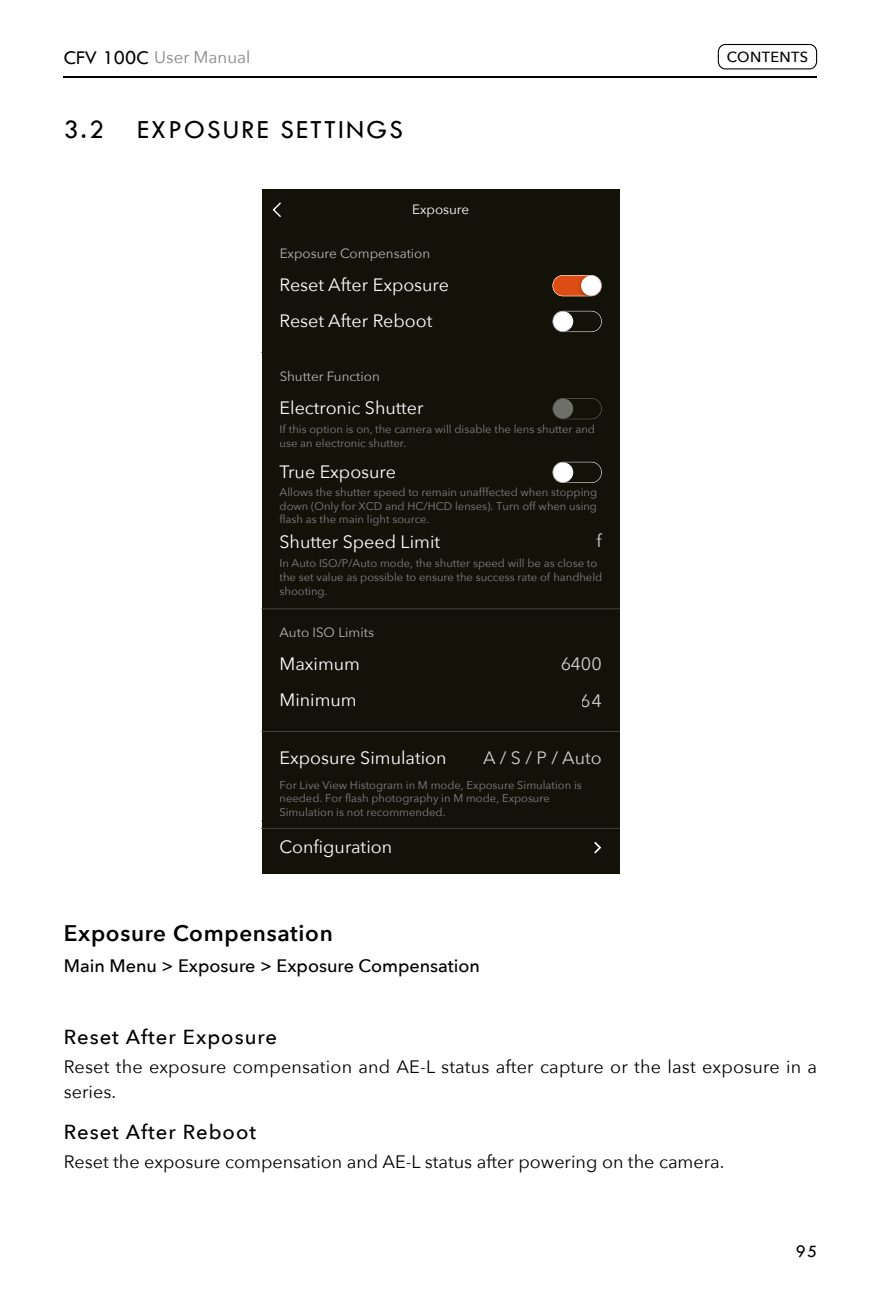
<style>
.page{position:relative;width:881px;height:1308px;background:#fff}
.page>*{position:absolute;margin:0;border:0;box-sizing:border-box;transform-origin:0 0}
.t1{font:27px "Tw Cen";letter-spacing:.08em;color:#000}
.t2{font:600 22.5px "Avenir Next";letter-spacing:.03em;color:#000}
.t3{font:500 20.25px "Avenir Next";letter-spacing:.05em;color:#000}
.t4{font:18px/24.8px "Avenir Next";color:#000}
.t5{font:500 18px "Avenir Next";color:#000}
.t6{font:18px "Tw Cen";color:#000}
.t7{font:17.78px/35.8px "Avenir Next";color:#fff}
.t8{font:16.88px "Avenir Next";color:#878787}
.t9{font:500 14.62px "Avenir Next";letter-spacing:.025em;color:#000}
.t10{font:13.5px "Avenir Next";color:#fff}
.t11{font:11.25px/13.5px "Avenir Next";color:#838083}
.s1{font-family:"Tw Cen";font-size:20.25px;color:#000}
</style>
<div class="page">
<hr style="left:64px;top:77px;width:752px;height:1px;background:#000">
<div style="left:717px;top:44px;width:99px;height:25px;border:1px solid #000;border-radius:7px"></div>
<div style="left:261px;top:189px;width:358px;height:41px;background:#121209"></div>
<svg style="left:272px;top:202px;width:9px;height:15px"></svg>
<div style="left:261px;top:230px;width:358px;height:123px;background:#121209"></div>
<svg style="left:552px;top:275px;width:25px;height:21px"></svg>
<img style="left:577px;top:275px;width:25px;height:22px">
<div style="left:580px;top:276px;width:21px;height:20px;background:#fff;border-radius:10px"></div>
<svg style="left:577px;top:311px;width:24px;height:21px"></svg>
<img style="left:552px;top:310px;width:25px;height:23px">
<div style="left:553px;top:311px;width:20px;height:20px;background:#fff;border-radius:10px"></div>
<hr style="left:262px;top:352px;width:357px;height:1px;background:#474242">
<div style="left:261px;top:761px;width:358px;height:53px;background:#121209"></div>
<div style="left:261px;top:740px;width:358px;height:36px;background:#121209"></div>
<div style="left:261px;top:609px;width:358px;height:134px;background:#121209"></div>
<hr style="left:262px;top:731px;width:357px;height:1px;background:#474242">
<div style="left:261px;top:785px;width:358px;height:89px;background:#121209"></div>
<hr style="left:261px;top:828px;width:358px;height:1px;background:#474242">
<svg style="left:594px;top:841px;width:8px;height:13px"></svg>
<div style="left:261px;top:353px;width:358px;height:256px;background:#121209"></div>
<div style="left:552px;top:398px;width:49px;height:21px;border:1px solid #fff;border-radius:11px"></div>
<img style="left:552px;top:398px;width:25px;height:22px">
<svg style="left:553px;top:398px;width:20px;height:21px"></svg>
<svg style="left:577px;top:462px;width:24px;height:21px"></svg>
<img style="left:552px;top:461px;width:25px;height:22px">
<div style="left:553px;top:462px;width:20px;height:20px;background:#fff;border-radius:10px"></div>
<hr style="left:262px;top:608px;width:357px;height:1px;background:#474242">
<h3 class="t8" style="left:64px;top:43px;width:188px"><span class="s1">CFV 100C</span> User Manual</h3>
<h3 class="t9" style="left:726px;top:45px;width:83px">CONTENTS</h3>
<h1 class="t1" style="left:64px;top:113px;width:340px">3.2 EXPOSURE SETTINGS</h1>
<p class="t10" style="left:412px;top:198px;width:59px">Exposure</p>
<p class="t10" style="left:279px;top:242px;width:152px">Exposure Compensation</p>
<h3 class="t7" style="left:279px;top:266px;width:171px">Reset After Exposure<br>Reset After Reboot</h3>
<p class="t10" style="left:279px;top:364px;width:102px">Shutter Function</p>
<h3 class="t7" style="left:279px;top:389px;width:145px">Electronic Shutter</h3>
<p class="t11" style="left:279px;top:421px;width:317px">If this option is on, the camera will disable the lens shutter and use an electronic shutter.</p>
<h3 class="t7" style="left:279px;top:453px;width:118px">True Exposure</h3>
<p class="t11" style="left:279px;top:485px;width:319px;text-align:justify">Allows the shutter speed to remain unafffected when stopping down (Only for XCD and HC/HCD lenses). Turn off when using flash as the main light source.</p>
<h3 class="t7" style="left:279px;top:523px;width:162px">Shutter Speed Limit</h3>
<h3 class="t7" style="left:596px;top:522px;width:7px">f</h3>
<p class="t11" style="left:279px;top:555px;width:324px">In Auto ISO/P/Auto mode, the shutter speed will be as close to the set value as possible to ensure the success rate of handheld shooting.</p>
<p class="t10" style="left:279px;top:620px;width:96px">Auto ISO Limits</p>
<h3 class="t7" style="left:279px;top:645px;width:82px">Maximum</h3>
<h3 class="t7" style="left:560px;top:645px;width:43px">6400</h3>
<h3 class="t7" style="left:279px;top:681px;width:79px">Minimum</h3>
<h3 class="t7" style="left:580px;top:682px;width:22px">64</h3>
<h3 class="t7" style="left:279px;top:739px;width:168px">Exposure Simulation</h3>
<h3 class="t7" style="left:483px;top:739px;width:120px">A / S / P / Auto</h3>
<p class="t11" style="left:279px;top:778px;width:303px">For Live View Histogram in M mode, Exposure Simulation is needed. For flash photography in M mode, Exposure<br>Simulation is not recommended.</p>
<h3 class="t7" style="left:279px;top:828px;width:114px">Configuration</h3>
<h2 class="t2" style="left:64px;top:914px;width:270px">Exposure Compensation</h2>
<h3 class="t5" style="left:64px;top:950px;width:417px">Main Menu &gt; Exposure &gt; Exposure Compensation</h3>
<h3 class="t3" style="left:64px;top:1019px;width:215px">Reset After Exposure</h3>
<h3 class="t4" style="left:64px;top:1053px;width:754px">Reset the exposure compensation and AE-L status after capture or the last exposure in a series.</h3>
<h3 class="t3" style="left:64px;top:1114px;width:194px">Reset After Reboot</h3>
<h3 class="t4" style="left:64px;top:1148px;width:661px">Reset the exposure compensation and AE-L status after powering on the camera.</h3>
<h3 class="t6" style="left:795px;top:1240px;width:23px">95</h3>
</div>
